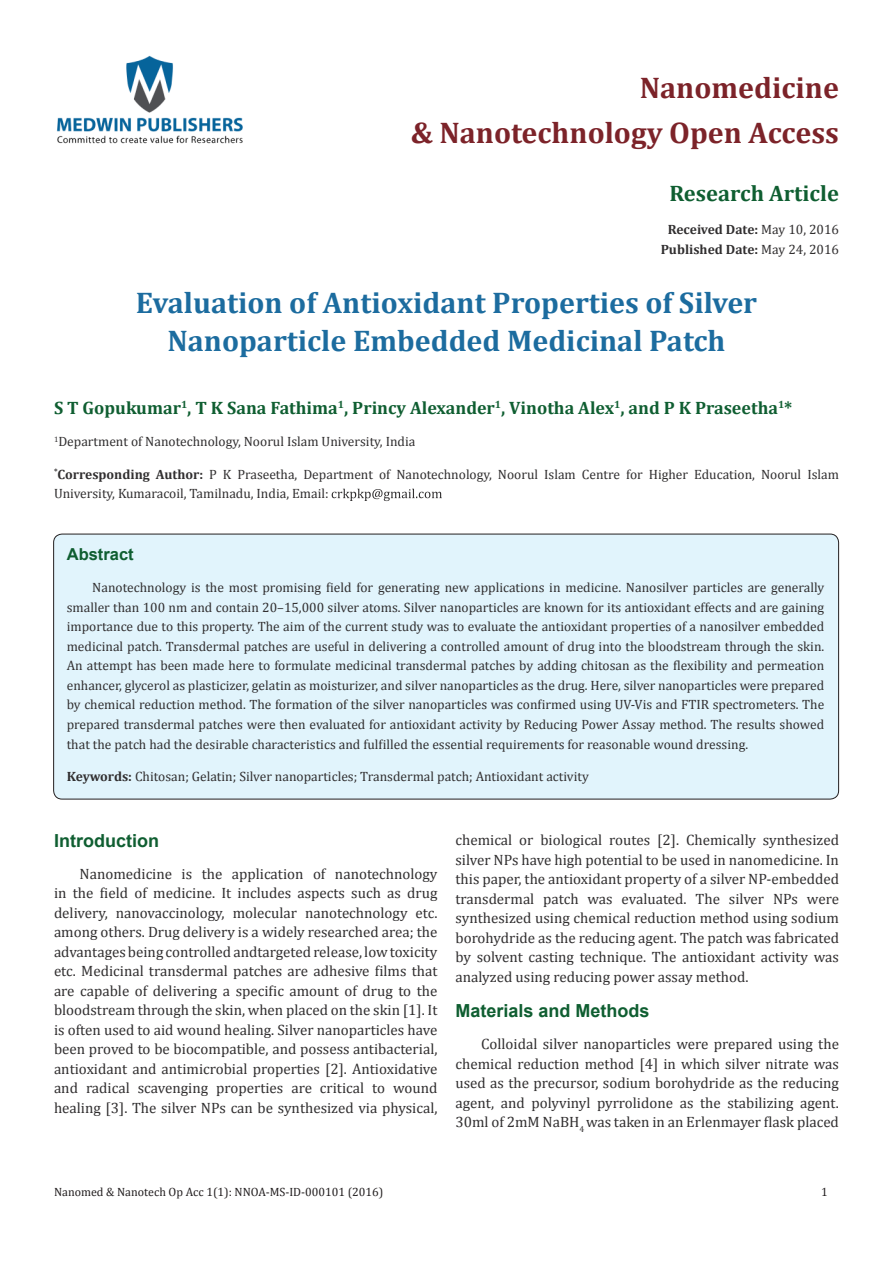
<style>
.page{position:relative;width:893px;height:1263px;background:#fff}
.page>*{position:absolute;margin:0;border:0;box-sizing:border-box;transform-origin:0 0}
.t1{font:700 30px/37.5px "Cambria";color:#1c6c9f;text-align:center}
.t2{font:700 30px/45px "Cambria";color:#7c2329;text-align:right}
.t3{font:700 22.5px "Cambria";color:#0f5e31}
.t4{font:700 18px "Cambria";color:#0f5e31}
.List_Paragraph{font:700 18px "Arial";color:#0f5e31}
.List_Paragraph-2{font:700 16.5px "Arial";color:#0f5e31}
.t5{font:15px/19.5px "Cambria";color:#312f30;text-align:justify}
.t6{font:13.5px/19.5px "Cambria";color:#312f30}
.t7{font:700 13.5px/20.2px "Cambria";color:#312f30;text-align:center}
.t8{font:12px "Cambria";color:#231f20}
.s1{font-weight:400}
.s2{font-weight:700}
</style>
<div class="page">
<svg style="left:332px;top:489px;width:110px;height:12px"></svg>
<img style="left:57px;top:55px;width:186px;height:89px">
<div style="left:54px;top:534px;width:785px;height:265px;background:#e1f4fc;border-radius:9px"></div>
<p class="t2" style="left:411px;top:64px;width:430px">Nanomedicine<br>&amp; Nanotechnology Open Access</p>
<p class="t3" style="left:669px;top:177px;width:171px">Research Article</p>
<p class="t7" style="left:661px;top:219px;width:180px">Received Date: <span class="s1">May 10, 2016<br></span>Published Date: <span class="s1">May 24, 2016</span></p>
<p class="t1" style="left:136px;top:283px;width:623px">Evaluation of Antioxidant Properties of Silver<br>Nanoparticle Embedded Medicinal Patch</p>
<p class="t4" style="left:54px;top:395px;width:740px">S T Gopukumar<sup>1</sup>, T K Sana Fathima<sup>1</sup>, Princy Alexander<sup>1</sup>, Vinotha Alex<sup>1</sup>, and P K Praseetha<sup>1</sup>*</p>
<p class="t6" style="left:54px;top:432px;width:363px"><sup>1</sup>Department of Nanotechnology, Noorul Islam University, India</p>
<p class="t6" style="left:54px;top:464px;width:786px"><sup>*</sup><span class="s2">Corresponding Author:</span> P K Praseetha, Department of Nanotechnology, Noorul Islam Centre for Higher Education, Noorul Islam<br>University, Kumaracoil, Tamilnadu, India, Email:</p>
<p class="List_Paragraph-2" style="left:67px;top:543px;width:68px">Abstract</p>
<p class="t6" style="left:67px;top:578px;width:759px;text-align:justify;text-indent:26px">Nanotechnology is the most promising field for generating new applications in medicine. Nanosilver particles are generally smaller than 100 nm and contain 20–15,000 silver atoms. Silver nanoparticles are known for its antioxidant effects and are gaining importance due to this property. The aim of the current study was to evaluate the antioxidant properties of a nanosilver embedded medicinal patch. Transdermal patches are useful in delivering a controlled amount of drug into the bloodstream through the skin.<br>An attempt has been made here to formulate medicinal transdermal patches by adding chitosan as the flexibility and permeation enhancer, glycerol as plasticizer, gelatin as moisturizer, and silver nanoparticles as the drug. Here, silver nanoparticles were prepared by chemical reduction method. The formation of the silver nanoparticles was confirmed using UV-Vis and FTIR spectrometers. The prepared transdermal patches were then evaluated for antioxidant activity by Reducing Power Assay method. The results showed that the patch had the desirable characteristics and fulfilled the essential requirements for reasonable wound dressing.</p>
<p class="t6" style="left:67px;top:766px;width:524px"><span class="s2">Keywords:</span> Chitosan; Gelatin; Silver nanoparticles; Transdermal patch; Antioxidant activity</p>
<p class="List_Paragraph" style="left:54px;top:828px;width:106px">Introduction</p>
<p class="t5" style="left:54px;top:864px;width:385px;text-indent:26px">Nanomedicine is the application of nanotechnology in the field of medicine. It includes aspects such as drug delivery, nanovaccinology, molecular nanotechnology etc. among others. Drug delivery is a widely researched area; the advantages being controlled andtargeted release, low toxicity etc. Medicinal transdermal patches are adhesive films that are capable of delivering a specific amount of drug to the bloodstream through the skin, when placed on the skin [1]. It is often used to aid wound healing. Silver nanoparticles have been proved to be biocompatible, and possess antibacterial, antioxidant and antimicrobial properties [2]. Antioxidative and radical scavenging properties are critical to wound healing [3]. The silver NPs can be synthesized via physical,</p>
<p class="t5" style="left:455px;top:830px;width:385px">chemical or biological routes [2]. Chemically synthesized silver NPs have high potential to be used in nanomedicine. In this paper, the antioxidant property of a silver NP-embedded transdermal patch was evaluated. The silver NPs were synthesized using chemical reduction method using sodium borohydride as the reducing agent. The patch was fabricated by solvent casting technique. The antioxidant activity was analyzed using reducing power assay method.</p>
<p class="List_Paragraph" style="left:455px;top:998px;width:196px">Materials and Methods</p>
<p class="t5" style="left:455px;top:1034px;width:385px;text-indent:26px">Colloidal silver nanoparticles were prepared using the chemical reduction method [4] in which silver nitrate was used as the precursor, sodium borohydride as the reducing agent, and polyvinyl pyrrolidone as the stabilizing agent.<br>30ml of 2mM NaBH<sub>4</sub> was taken in an Erlenmayer flask placed</p>
<p class="t8" style="left:54px;top:1185px;width:331px">Nanomed &amp; Nanotech Op Acc 1(1): NNOA-MS-ID-000101 (2016)</p>
<p class="t8" style="left:821px;top:1185px;width:8px">1</p>
</div>
